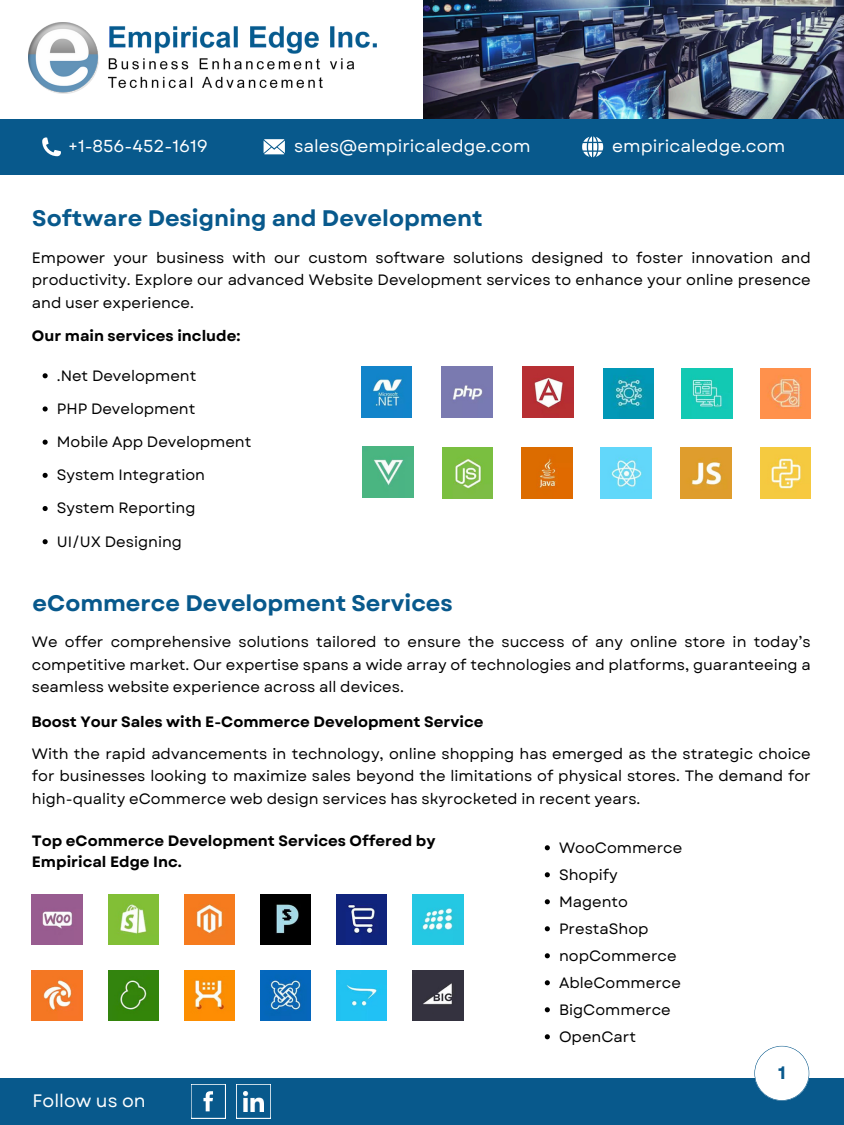
<style>
.page{position:relative;width:844px;height:1125px;background:#fff}
.page>*{position:absolute;margin:0;border:0;box-sizing:border-box;transform-origin:0 0}
.t1{font:700 22.5px "Garet";color:#08598c}
.t2{font:18px "Garet";color:#fff}
.t3{font:700 18px "Garet";color:#08598c}
.t4{font:17.25px "Garet";color:#fff}
.t5{font:15px/22.5px "Garet";color:#000;text-align:justify}
.t6{font:700 15px/20.9px "Garet";color:#000}
</style>
<div class="page">
<img style="left:760px;top:368px;width:51px;height:51px">
<img style="left:603px;top:368px;width:51px;height:51px">
<img style="left:442px;top:367px;width:50px;height:51px">
<img style="left:760px;top:448px;width:51px;height:50px">
<img style="left:601px;top:448px;width:50px;height:50px">
<img style="left:522px;top:367px;width:51px;height:51px">
<img style="left:442px;top:448px;width:51px;height:50px">
<img style="left:362px;top:447px;width:51px;height:51px">
<img style="left:680px;top:448px;width:51px;height:50px">
<img style="left:412px;top:894px;width:51px;height:51px">
<img style="left:336px;top:894px;width:51px;height:51px">
<img style="left:32px;top:894px;width:51px;height:51px">
<img style="left:184px;top:894px;width:51px;height:51px">
<img style="left:108px;top:894px;width:51px;height:51px">
<img style="left:260px;top:894px;width:51px;height:51px">
<img style="left:412px;top:970px;width:51px;height:51px">
<img style="left:336px;top:970px;width:51px;height:51px">
<img style="left:260px;top:970px;width:51px;height:51px">
<img style="left:184px;top:970px;width:51px;height:51px">
<img style="left:108px;top:970px;width:51px;height:51px">
<img style="left:32px;top:970px;width:51px;height:51px">
<img style="left:682px;top:368px;width:50px;height:51px">
<img style="left:361px;top:367px;width:51px;height:51px">
<img style="left:522px;top:448px;width:50px;height:50px">
<svg style="left:43px;top:373px;width:5px;height:5px"></svg>
<svg style="left:43px;top:406px;width:5px;height:6px"></svg>
<svg style="left:43px;top:440px;width:5px;height:5px"></svg>
<svg style="left:43px;top:473px;width:5px;height:5px"></svg>
<svg style="left:43px;top:506px;width:5px;height:5px"></svg>
<svg style="left:43px;top:539px;width:5px;height:5px"></svg>
<svg style="left:545px;top:845px;width:5px;height:5px"></svg>
<svg style="left:545px;top:872px;width:5px;height:5px"></svg>
<svg style="left:545px;top:899px;width:5px;height:5px"></svg>
<svg style="left:545px;top:926px;width:5px;height:5px"></svg>
<svg style="left:545px;top:953px;width:5px;height:5px"></svg>
<svg style="left:545px;top:980px;width:5px;height:5px"></svg>
<svg style="left:545px;top:1007px;width:5px;height:5px"></svg>
<svg style="left:545px;top:1034px;width:5px;height:5px"></svg>
<div style="left:0;top:1078px;width:844px;height:47px;background:#08598c"></div>
<svg style="left:191px;top:1084px;width:34px;height:34px"></svg>
<svg style="left:236px;top:1084px;width:35px;height:34px"></svg>
<img style="left:243px;top:1091px;width:21px;height:20px">
<svg style="left:754px;top:1046px;width:55px;height:55px"></svg>
<div style="left:0;top:119px;width:844px;height:56px;background:#08598c"></div>
<svg style="left:263px;top:139px;width:22px;height:15px"></svg>
<svg style="left:42px;top:137px;width:19px;height:19px"></svg>
<img style="left:423px;top:0;width:421px;height:119px">
<svg style="left:582px;top:136px;width:21px;height:21px"></svg>
<img style="left:29px;top:22px;width:348px;height:72px">
<p class="t4" style="left:68px;top:134px;width:141px">+1-856-452-1619</p>
<p class="t4" style="left:294px;top:134px;width:238px">sales@empiricaledge.com</p>
<p class="t4" style="left:612px;top:134px;width:175px">empiricaledge.com</p>
<p class="t1" style="left:32px;top:202px;width:452px">Software Designing and Development</p>
<p class="t5" style="left:32px;top:246px;width:780px">Empower your business with our custom software solutions designed to foster innovation and productivity. Explore our advanced Website Development services to enhance your online presence and user experience.</p>
<p class="t6" style="left:32px;top:325px;width:210px">Our main services include:</p>
<p class="t5" style="left:57px;top:364px;width:141px">.Net Development</p>
<p class="t5" style="left:57px;top:397px;width:140px">PHP Development</p>
<p class="t5" style="left:57px;top:431px;width:196px">Mobile App Development</p>
<h1 class="t5" style="left:57px;top:464px;width:150px">System Integration</h1>
<p class="t5" style="left:57px;top:497px;width:140px">System Reporting</p>
<h3 class="t5" style="left:57px;top:530px;width:127px">UI/UX Designing</h3>
<h3 class="t1" style="left:33px;top:587px;width:422px">eCommerce Development Services</h3>
<p class="t5" style="left:32px;top:631px;width:780px">We offer comprehensive solutions tailored to ensure the success of any online store in today’s competitive market. Our expertise spans a wide array of technologies and platforms, guaranteeing a seamless website experience across all devices.</p>
<p class="t6" style="left:31px;top:711px;width:454px">Boost Your Sales with E-Commerce Development Service</p>
<p class="t5" style="left:32px;top:743px;width:780px">With the rapid advancements in technology, online shopping has emerged as the strategic choice for businesses looking to maximize sales beyond the limitations of physical stores. The demand for high-quality eCommerce web design services has skyrocketed in recent years.</p>
<p class="t6" style="left:32px;top:830px;width:405px">Top eCommerce Development Services Offered by<br>Empirical Edge Inc.</p>
<p class="t5" style="left:559px;top:836px;width:125px">WooCommerce</p>
<p class="t5" style="left:559px;top:863px;width:60px">Shopify</p>
<p class="t5" style="left:559px;top:890px;width:70px">Magento</p>
<p class="t5" style="left:559px;top:917px;width:91px">PrestaShop</p>
<p class="t5" style="left:559px;top:944px;width:119px">nopCommerce</p>
<p class="t5" style="left:559px;top:971px;width:123px">AbleCommerce</p>
<p class="t5" style="left:559px;top:998px;width:113px">BigCommerce</p>
<p class="t5" style="left:559px;top:1025px;width:79px">OpenCart</p>
<p class="t2" style="left:33px;top:1088px;width:115px">Follow us on</p>
<p class="t3" style="left:778px;top:1060px;width:9px">1</p>
</div>
